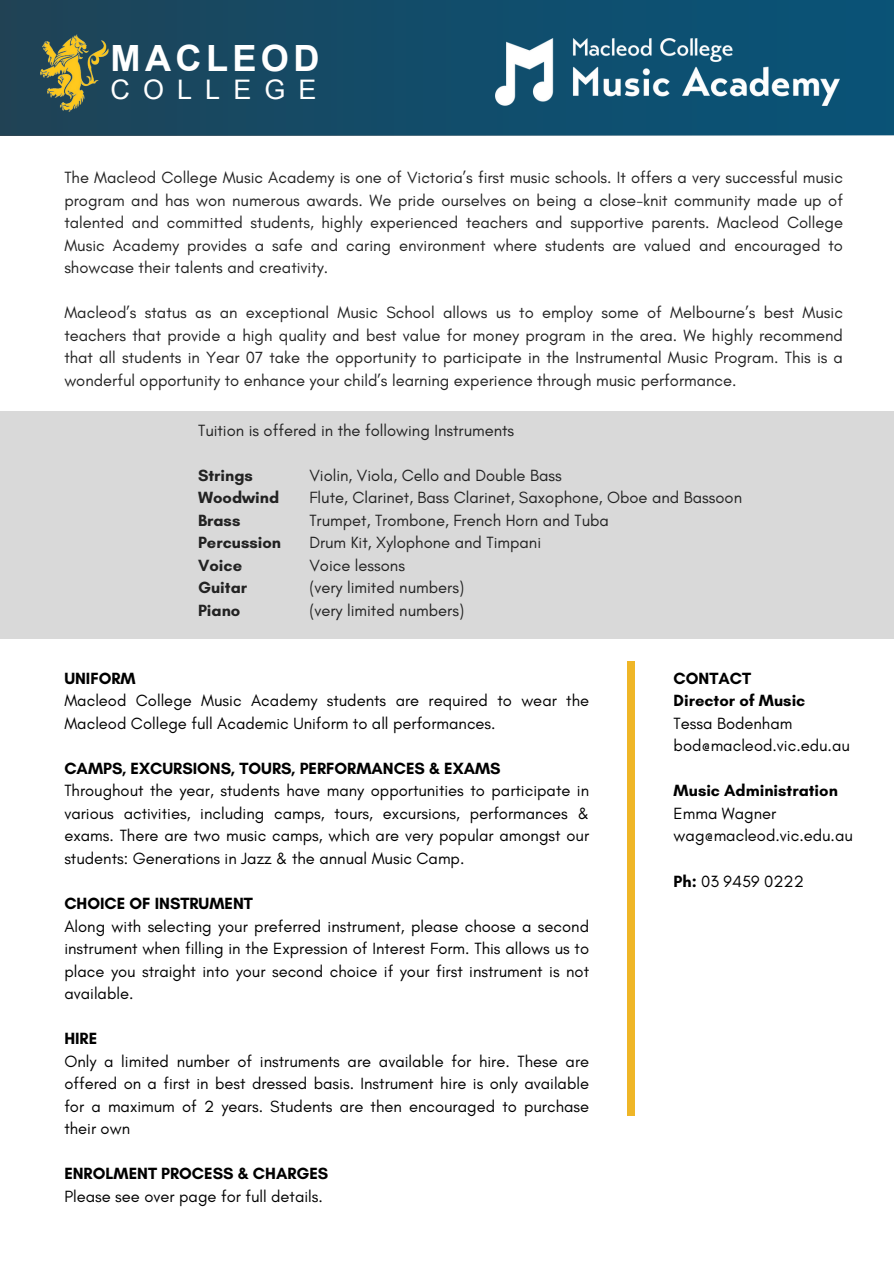
<style>
.page{position:relative;width:894px;height:1264px;background:#fff}
.page>*{position:absolute;margin:0;border:0;box-sizing:border-box;transform-origin:0 0}
.t1{font:700 36.15px "Arial";letter-spacing:.12em;color:#fff}
.t2{font:26.85px "Arial";letter-spacing:.485em;color:#fff}
.t3{font:16.5px/22.5px "Glacial Indifference";color:#222;text-align:justify}
.t4{font:16.5px/22.5px "Glacial Indifference";color:#000;text-align:justify}
.t5{font:700 16.5px "Glacial Indifference";color:#000}
.t6{font:700 16.5px/22.5px "Glacial Indifference";color:#222}
.s1{font-weight:700}
</style>
<div class="page">
<div style="left:0;top:0;width:893px;height:135px;background:linear-gradient(to right,#1e4458,#08547a)"></div>
<img style="left:39px;top:32px;width:72px;height:81px">
<div style="left:0;top:411px;width:893px;height:227px;background:#d9d9d9"></div>
<div style="left:627px;top:661px;width:7px;height:454px;background:#efb627"></div>
<img style="left:495px;top:38px;width:343px;height:68px">
<p class="t1" style="left:111px;top:45px;width:210px">MACLEOD</p>
<p class="t2" style="left:111px;top:74px;width:207px">COLLEGE</p>
<p class="t3" style="left:64px;top:166px;width:780px">The Macleod College Music Academy is one of Victoria’s first music schools. It offers a very successful music program and has won numerous awards. We pride ourselves on being a close-knit community made up of talented and committed students, highly experienced teachers and supportive parents. Macleod College Music Academy provides a safe and caring environment where students are valued and encouraged to showcase their talents and creativity.</p>
<p class="t3" style="left:64px;top:301px;width:780px">Macleod’s status as an exceptional Music School allows us to employ some of Melbourne’s best Music teachers that provide a high quality and best value for money program in the area. We highly recommend that all students in Year 07 take the opportunity to participate in the Instrumental Music Program. This is a wonderful opportunity to enhance your child’s learning experience through music performance.</p>
<p class="t3" style="left:198px;top:419px;width:317px">Tuition is offered in the following Instruments</p>
<p class="t6" style="left:198px;top:464px;width:85px">Strings<br>Woodwind<br>Brass<br>Percussion<br>Voice<br>Guitar<br>Piano</p>
<p class="t3" style="left:309px;top:463px;width:254px">Violin, Viola, Cello and Double Bass</p>
<p class="t3" style="left:309px;top:486px;width:434px">Flute, Clarinet, Bass Clarinet, Saxophone, Oboe and Bassoon</p>
<p class="t3" style="left:309px;top:508px;width:301px">Trumpet, Trombone, French Horn and Tuba</p>
<p class="t3" style="left:309px;top:531px;width:233px">Drum Kit, Xylophone and Timpani</p>
<p class="t3" style="left:309px;top:553px;width:97px">Voice lessons</p>
<p class="t3" style="left:309px;top:576px;width:156px">(very limited numbers)</p>
<p class="t3" style="left:309px;top:598px;width:156px">(very limited numbers)</p>
<p class="t5" style="left:64px;top:668px;width:73px">UNIFORM</p>
<p class="t4" style="left:64px;top:689px;width:526px">Macleod College Music Academy students are required to wear the<br>Macleod College full Academic Uniform to all performances.</p>
<p class="t5" style="left:64px;top:758px;width:438px">CAMPS, EXCURSIONS, TOURS, PERFORMANCES &amp; EXAMS</p>
<p class="t4" style="left:64px;top:779px;width:526px">Throughout the year, students have many opportunities to participate in various activities, including camps, tours, excursions, performances &amp; exams. There are two music camps, which are very popular amongst our students: Generations in Jazz &amp; the annual Music Camp.</p>
<h3 class="t5" style="left:64px;top:893px;width:190px">CHOICE OF INSTRUMENT</h3>
<p class="t4" style="left:64px;top:914px;width:526px">Along with selecting your preferred instrument, please choose a second instrument when filling in the Expression of Interest Form. This allows us to place you straight into your second choice if your first instrument is not available.</p>
<p class="t5" style="left:64px;top:1028px;width:34px">HIRE</p>
<p class="t4" style="left:64px;top:1049px;width:526px">Only a limited number of instruments are available for hire. These are offered on a first in best dressed basis. Instrument hire is only available for a maximum of 2 years. Students are then encouraged to purchase their own</p>
<p class="t5" style="left:64px;top:1163px;width:265px">ENROLMENT PROCESS &amp; CHARGES</p>
<p class="t4" style="left:64px;top:1184px;width:260px">Please see over page for full details.</p>
<p class="t5" style="left:673px;top:668px;width:79px">CONTACT</p>
<p class="t5" style="left:673px;top:690px;width:133px">Director of Music</p>
<p class="t4" style="left:673px;top:712px;width:120px">Tessa Bodenham</p>
<p class="t4" style="left:673px;top:734px;width:178px">bod@macleod.vic.edu.au</p>
<p class="t5" style="left:673px;top:780px;width:166px">Music Administration</p>
<p class="t4" style="left:673px;top:802px;width:104px">Emma Wagner</p>
<p class="t4" style="left:673px;top:824px;width:181px">wag@macleod.vic.edu.au</p>
<p class="t4" style="left:673px;top:869px;width:132px"><span class="s1">Ph:</span> 03 9459 0222</p>
</div>
